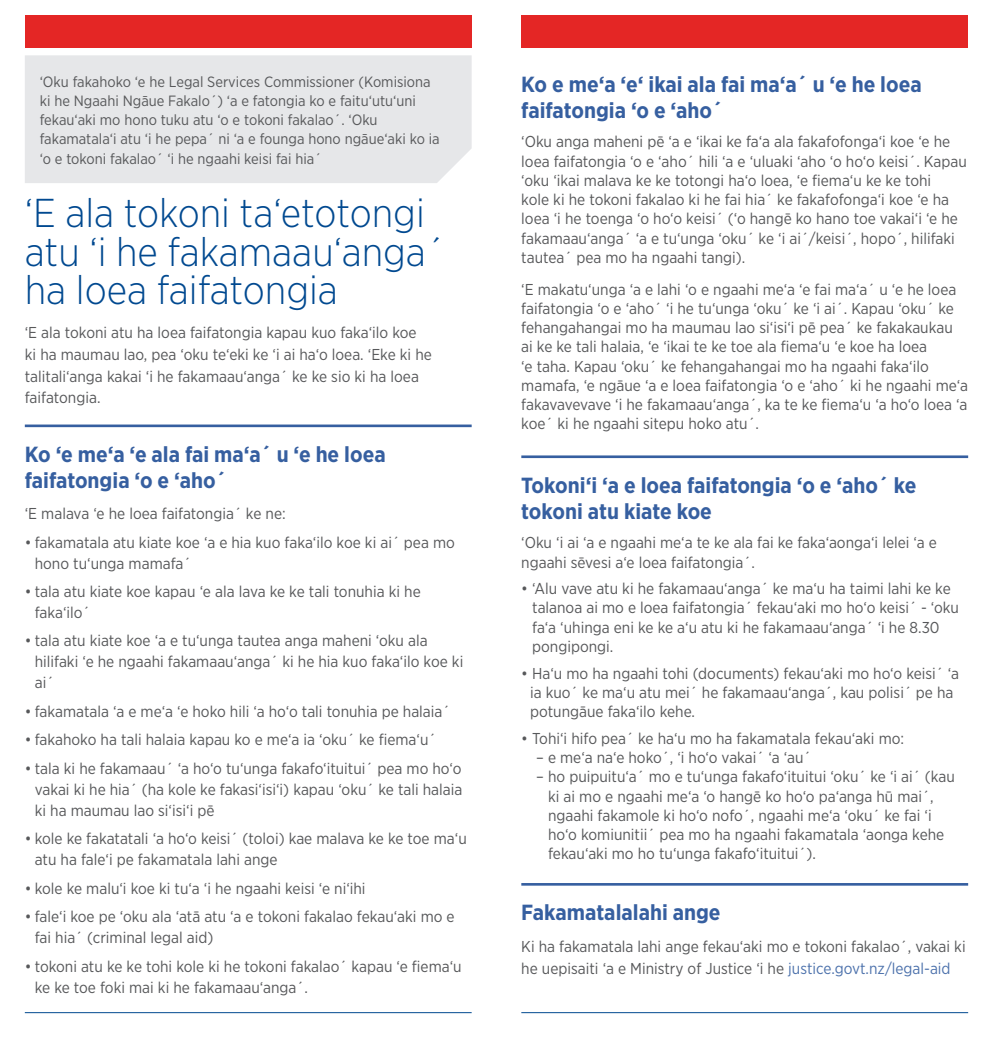
<style>
.page{position:relative;width:993px;height:1042px;background:#fff}
.page>*{position:absolute;margin:0;border:0;box-sizing:border-box;transform-origin:0 0}
.t1{font:300 40.25px/38.5px "Gotham Narrow";color:#014990}
.t2{font:700 21.88px/26.2px "Gotham Narrow";color:#365fa0}
.t3{font:15.75px/19.2px "Gotham Narrow";color:#57585a}
.t4{font:14.88px/19.2px "Gotham Narrow";color:#57585a}
.s1{color:#4d72ac}
</style>
<div class="page">
<hr style="left:521px;top:455px;width:446px;height:3px;background:#365fa0">
<hr style="left:521px;top:883px;width:446px;height:2px;background:#365fa0">
<div style="left:25px;top:15px;width:446px;height:32px;background:#e42625"></div>
<hr style="left:25px;top:424px;width:446px;height:3px;background:#365fa0">
<div style="left:521px;top:15px;width:446px;height:32px;background:#e42625"></div>
<hr style="left:25px;top:1012px;width:446px;height:1px;background:#014990">
<hr style="left:521px;top:1012px;width:446px;height:1px;background:#014990">
<div style="left:25px;top:55px;width:446px;height:128px;background:#e6e7e9"></div>
<p class="t4" style="left:40px;top:72px;width:401px">‘Oku fakahoko ‘e he Legal Services Commissioner (Komisiona ki he Ngaahi Ngāue Fakalo´) ‘a e fatongia ko e faitu‘utu‘uni fekau‘aki mo hono tuku atu ‘o e tokoni fakalao´. ‘Oku fakamatala‘i atu ‘i he pepa´ ni ‘a e founga hono ngāue‘aki ko ia ‘o e tokoni fakalao´ ‘i he ngaahi keisi fai hia´</p>
<h1 class="t1" style="left:25px;top:193px;width:422px">‘E ala tokoni ta‘etotongi atu ‘i he fakamaau‘anga´ ha loea faifatongia</h1>
<p class="t3" style="left:25px;top:321px;width:408px;line-height:21.9px">‘E ala tokoni atu ha loea faifatongia kapau kuo faka‘ilo koe ki ha maumau lao, pea ‘oku te‘eki ke ‘i ai ha‘o loea. ‘Eke ki he talitali‘anga kakai ‘i he fakamaau‘anga´ ke ke sio ki ha loea faifatongia.</p>
<h2 class="t2" style="left:25px;top:441px;width:362px">Ko ‘e me‘a ‘e ala fai ma‘a´ u ‘e he loea faifatongia ‘o e ‘aho´</h2>
<p class="t3" style="left:25px;top:503px;width:262px">‘E malava ‘e he loea faifatongia´ ke ne:</p>
<p class="t3" style="left:35px;top:531px;width:421px;line-height:21px;text-indent:-10px">• fakamatala atu kiate koe ‘a e hia kuo faka‘ilo koe ki ai´ pea mo hono tu‘unga mamafa´</p>
<p class="t3" style="left:35px;top:580px;width:387px;line-height:21px;text-indent:-10px">• tala atu kiate koe kapau ‘e ala lava ke ke tali tonuhia ki he faka‘ilo´</p>
<p class="t3" style="left:35px;top:630px;width:430px;line-height:21px;text-indent:-10px">• tala atu kiate koe ‘a e tu‘unga tautea anga maheni ‘oku ala hilifaki ‘e he ngaahi fakamaau‘anga´ ki he hia kuo faka‘ilo koe ki ai´</p>
<p class="t3" style="left:25px;top:701px;width:427px">• fakamatala ‘a e me‘a ‘e hoko hili ‘a ho‘o tali tonuhia pe halaia´</p>
<p class="t3" style="left:25px;top:730px;width:413px">• fakahoko ha tali halaia kapau ko e me‘a ia ‘oku´ ke fiema‘u´</p>
<p class="t3" style="left:35px;top:757px;width:429px;line-height:21px;text-align:justify;text-indent:-10px">• tala ki he fakamaau´ ‘a ho‘o tu‘unga fakafo‘ituitui´ pea mo ho‘o vakai ki he hia´ (ha kole ke fakasi‘isi‘i) kapau ‘oku´ ke tali halaia ki ha maumau lao si‘isi‘i pē</p>
<p class="t3" style="left:35px;top:828px;width:433px;line-height:21px;text-indent:-10px">• kole ke fakatatali ‘a ho‘o keisi´ (toloi) kae malava ke ke toe ma‘u atu ha fale‘i pe fakamatala lahi ange</p>
<p class="t3" style="left:25px;top:878px;width:342px">• kole ke malu‘i koe ki tu‘a ‘i he ngaahi keisi ‘e ni‘ihi</p>
<p class="t3" style="left:35px;top:906px;width:421px;line-height:21px;text-indent:-10px">• fale‘i koe pe ‘oku ala ‘atā atu ‘a e tokoni fakalao fekau‘aki mo e fai hia´ (criminal legal aid)</p>
<p class="t3" style="left:35px;top:955px;width:428px;line-height:21.9px;text-indent:-10px">• tokoni atu ke ke tohi kole ki he tokoni fakalao´ kapau ‘e fiema‘u ke ke toe foki mai ki he fakamaau‘anga´.</p>
<h2 class="t2" style="left:521px;top:71px;width:402px">Ko e me‘a ‘e‘ ikai ala fai ma‘a´ u ‘e he loea faifatongia ‘o e ‘aho´</h2>
<p class="t3" style="left:521px;top:132px;width:447px">‘Oku anga maheni pē ‘a e ‘ikai ke fa‘a ala fakafofonga‘i koe ‘e he loea faifatongia ‘o e ‘aho´ hili ‘a e ‘uluaki ‘aho ‘o ho‘o keisi´. Kapau ‘oku ‘ikai malava ke ke totongi ha‘o loea, ‘e fiema‘u ke ke tohi<br>kole ki he tokoni fakalao ki he fai hia´ ke fakafofonga‘i koe ‘e ha loea ‘i he toenga ‘o ho‘o keisi´ (‘o hangē ko hano toe vakai‘i ‘e he fakamaau‘anga´ ‘a e tu‘unga ‘oku´ ke ‘i ai´/keisi´, hopo´, hilifaki tautea´ pea mo ha ngaahi tangi).</p>
<p class="t3" style="left:521px;top:279px;width:448px">‘E makatu‘unga ‘a e lahi ‘o e ngaahi me‘a ‘e fai ma‘a´ u ‘e he loea faifatongia ‘o e ‘aho´ ‘i he tu‘unga ‘oku´ ke ‘i ai´. Kapau ‘oku´ ke fehangahangai mo ha maumau lao si‘isi‘i pē pea´ ke fakakaukau ai ke ke tali halaia, ‘e ‘ikai te ke toe ala fiema‘u ‘e koe ha loea<br>‘e taha. Kapau ‘oku´ ke fehangahangai mo ha ngaahi faka‘ilo mamafa, ‘e ngāue ‘a e loea faifatongia ‘o e ‘aho´ ki he ngaahi me‘a fakavavevave ‘i he fakamaau‘anga´, ka te ke fiema‘u ‘a ho‘o loea ‘a koe´ ki he ngaahi sitepu hoko atu´.</p>
<h2 class="t2" style="left:521px;top:472px;width:396px">Tokoni‘i ‘a e loea faifatongia ‘o e ‘aho´ ke tokoni atu kiate koe</h2>
<p class="t3" style="left:521px;top:533px;width:417px">‘Oku ‘i ai ‘a e ngaahi me‘a te ke ala fai ke faka‘aonga‘i lelei ‘a e ngaahi sēvesi a‘e loea faifatongia´.</p>
<p class="t3" style="left:532px;top:579px;width:428px;text-indent:-11px">• ‘Alu vave atu ki he fakamaau‘anga´ ke ma‘u ha taimi lahi ke ke talanoa ai mo e loea faifatongia´ fekau‘aki mo ho‘o keisi´ - ‘oku fa‘a ‘uhinga eni ke ke a‘u atu ki he fakamaau‘anga´ ‘i he 8.30 pongipongi.</p>
<p class="t3" style="left:530px;top:663px;width:430px;text-indent:-9px">• Ha‘u mo ha ngaahi tohi (documents) fekau‘aki mo ho‘o keisi´ ‘a ia kuo´ ke ma‘u atu mei´ he fakamaau‘anga´, kau polisi´ pe ha potungāue faka‘ilo kehe.</p>
<p class="t3" style="left:521px;top:728px;width:384px">• Tohi‘i hifo pea´ ke ha‘u mo ha fakamatala fekau‘aki mo:</p>
<p class="t3" style="left:536px;top:747px;width:276px">– e me‘a na‘e hoko´, ‘i ho‘o vakai´ ‘a ‘au´</p>
<p class="t3" style="left:548px;top:767px;width:408px;text-indent:-12px">– ho puipuitu‘a´ mo e tu‘unga fakafo‘ituitui ‘oku´ ke ‘i ai´ (kau ki ai mo e ngaahi me‘a ‘o hangē ko ho‘o pa‘anga hū mai´, ngaahi fakamole ki ho‘o nofo´, ngaahi me‘a ‘oku´ ke fai ‘i ho‘o komiunitii´ pea mo ha ngaahi fakamatala ‘aonga kehe fekau‘aki mo ho tu‘unga fakafo‘ituitui´).</p>
<h2 class="t2" style="left:521px;top:899px;width:201px">Fakamatalalahi ange</h2>
<p class="t3" style="left:521px;top:935px;width:445px;line-height:21.9px">Ki ha fakamatala lahi ange fekau‘aki mo e tokoni fakalao´, vakai ki he uepisaiti ‘a e Ministry of Justice ‘i he <span class="s1">justice.govt.nz/legal-aid</span></p>
</div>
